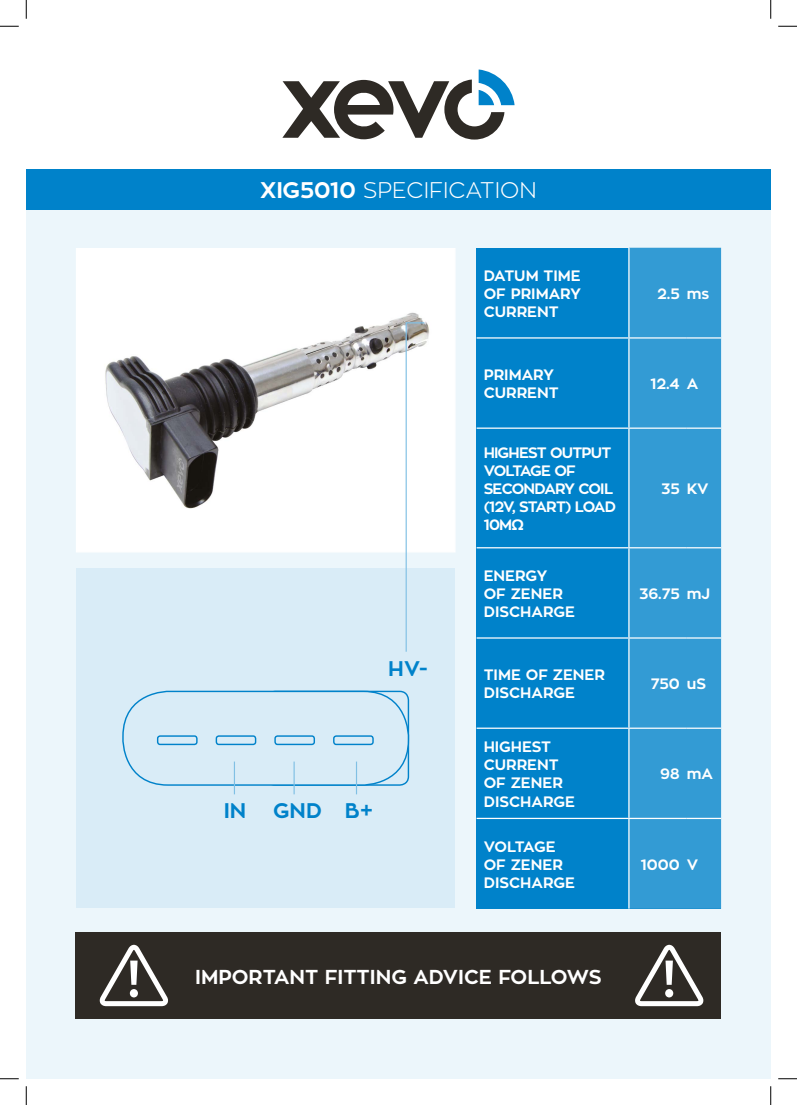
<style>
.page{position:relative;width:797px;height:1105px;background:#fff}
.page>*{position:absolute;margin:0;border:0;box-sizing:border-box;transform-origin:0 0}
.t1{font:300 22.5px "Zona Pro";color:#fff}
.t2{font:700 21px "Zona Pro";color:#0082ca}
.t3{font:700 20px "Zona Pro";color:#fff}
.t4{font:700 15px/18px "Zona Pro";color:#fff}
.t5{font:700 15px/18px "Zona Pro";letter-spacing:-.05em;color:#fff}
.s1{font-weight:700}
</style>
<div class="page">
<div style="left:26px;top:175px;width:744px;height:904px;background:#ecf6fb"></div>
<div style="left:76px;top:248px;width:379px;height:304px;background:#fff"></div>
<div style="left:26px;top:169px;width:744px;height:40px;background:#0082ca"></div>
<svg style="left:282px;top:69px;width:232px;height:71px"></svg>
<img style="left:105px;top:312px;width:325px;height:197px">
<div style="left:476px;top:248px;width:245px;height:661px;background:#0082ca"></div>
<div style="left:629px;top:248px;width:92px;height:661px;background:#339bd4"></div>
<hr style="left:628px;top:248px;width:1px;height:89px;background:#fff">
<hr style="left:476px;top:337px;width:153px;height:2px;background:#fff">
<hr style="left:629px;top:337px;width:57px;height:2px;background:#fff">
<hr style="left:628px;top:339px;width:1px;height:88px;background:#fff">
<hr style="left:686px;top:337px;width:35px;height:2px;background:#fff">
<hr style="left:476px;top:427px;width:153px;height:2px;background:#fff">
<hr style="left:629px;top:427px;width:57px;height:2px;background:#fff">
<hr style="left:628px;top:429px;width:1px;height:118px;background:#fff">
<hr style="left:686px;top:427px;width:35px;height:2px;background:#fff">
<hr style="left:476px;top:547px;width:153px;height:1px;background:#fff">
<hr style="left:629px;top:547px;width:57px;height:1px;background:#fff">
<hr style="left:628px;top:548px;width:1px;height:89px;background:#fff">
<hr style="left:686px;top:547px;width:35px;height:1px;background:#fff">
<hr style="left:476px;top:637px;width:153px;height:2px;background:#fff">
<hr style="left:629px;top:637px;width:57px;height:2px;background:#fff">
<hr style="left:628px;top:639px;width:1px;height:89px;background:#fff">
<hr style="left:686px;top:637px;width:35px;height:2px;background:#fff">
<hr style="left:476px;top:728px;width:153px;height:1px;background:#fff">
<hr style="left:629px;top:728px;width:57px;height:1px;background:#fff">
<hr style="left:628px;top:729px;width:1px;height:89px;background:#fff">
<hr style="left:686px;top:728px;width:35px;height:1px;background:#fff">
<hr style="left:476px;top:818px;width:153px;height:1px;background:#fff">
<hr style="left:629px;top:818px;width:57px;height:1px;background:#fff">
<hr style="left:628px;top:819px;width:1px;height:90px;background:#fff">
<hr style="left:686px;top:818px;width:35px;height:1px;background:#fff">
<div style="left:76px;top:568px;width:379px;height:340px;background:#d9ecf7"></div>
<svg style="left:405px;top:322px;width:20px;height:330px"></svg>
<div style="left:76px;top:932px;width:645px;height:86px;background:#2e2a25"></div>
<svg style="left:99px;top:945px;width:69px;height:61px"></svg>
<svg style="left:635px;top:945px;width:68px;height:61px"></svg>
<div style="left:122px;top:691px;width:287px;height:95px;border:1px solid #0082ca;border-radius:45px"></div>
<div style="left:157px;top:735px;width:41px;height:10px;border:1px solid #0082ca;border-radius:2px"></div>
<div style="left:216px;top:735px;width:40px;height:10px;border:1px solid #0082ca;border-radius:2px"></div>
<div style="left:274px;top:735px;width:41px;height:10px;border:1px solid #0082ca;border-radius:2px"></div>
<div style="left:333px;top:735px;width:41px;height:10px;border:1px solid #0082ca;border-radius:2px"></div>
<hr style="left:234px;top:761px;width:1px;height:33px;background:#80c0e4">
<hr style="left:356px;top:761px;width:1px;height:33px;background:#80c0e4">
<hr style="left:293px;top:761px;width:2px;height:33px;background:#80c0e4">
<svg style="left:0;top:25px;width:19px;height:2px"></svg>
<svg style="left:778px;top:25px;width:19px;height:2px"></svg>
<svg style="left:0;top:1078px;width:19px;height:1px"></svg>
<svg style="left:778px;top:1078px;width:19px;height:1px"></svg>
<svg style="left:25px;top:0;width:2px;height:19px"></svg>
<svg style="left:25px;top:1086px;width:2px;height:19px"></svg>
<svg style="left:770px;top:0;width:1px;height:19px"></svg>
<svg style="left:770px;top:1086px;width:1px;height:19px"></svg>
<h1 class="t1" style="left:260px;top:176px;width:278px"><span class="s1">XIG5010</span> SPECIFICATION</h1>
<p class="t4" style="left:483px;top:267px;width:99px;text-align:justify">DATUM TIME OF PRIMARY CURRENT</p>
<p class="t4" style="left:657px;top:285px;width:53px">2.5 ms</p>
<p class="t4" style="left:483px;top:366px;width:77px">PRIMARY<br>CURRENT</p>
<p class="t4" style="left:650px;top:375px;width:49px">12.4 A</p>
<h2 class="t2" style="left:388px;top:655px;width:41px">HV-</h2>
<h2 class="t2" style="left:224px;top:796px;width:24px">IN</h2>
<h2 class="t2" style="left:273px;top:796px;width:102px">GND B+</h2>
<p class="t5" style="left:483px;top:444px;width:134px">HIGHEST OUTPUT<br>VOLTAGE OF<br>SECONDARY COIL (12V, START) LOAD<br>10MΩ</p>
<p class="t4" style="left:483px;top:567px;width:93px">ENERGY<br>OF ZENER<br>DISCHARGE</p>
<p class="t4" style="left:661px;top:480px;width:49px">35 KV</p>
<p class="t4" style="left:639px;top:585px;width:73px">36.75 mJ</p>
<p class="t4" style="left:483px;top:666px;width:123px">TIME OF ZENER<br>DISCHARGE</p>
<p class="t4" style="left:650px;top:675px;width:57px">750 uS</p>
<p class="t4" style="left:483px;top:738px;width:93px">HIGHEST<br>CURRENT<br>OF ZENER<br>DISCHARGE</p>
<p class="t4" style="left:483px;top:837px;width:93px">VOLTAGE<br>OF ZENER<br>DISCHARGE</p>
<p class="t4" style="left:660px;top:765px;width:54px">98 mA</p>
<p class="t4" style="left:640px;top:855px;width:59px">1000 V</p>
<h3 class="t3" style="left:195px;top:964px;width:408px">IMPORTANT FITTING ADVICE FOLLOWS</h3>
</div>
